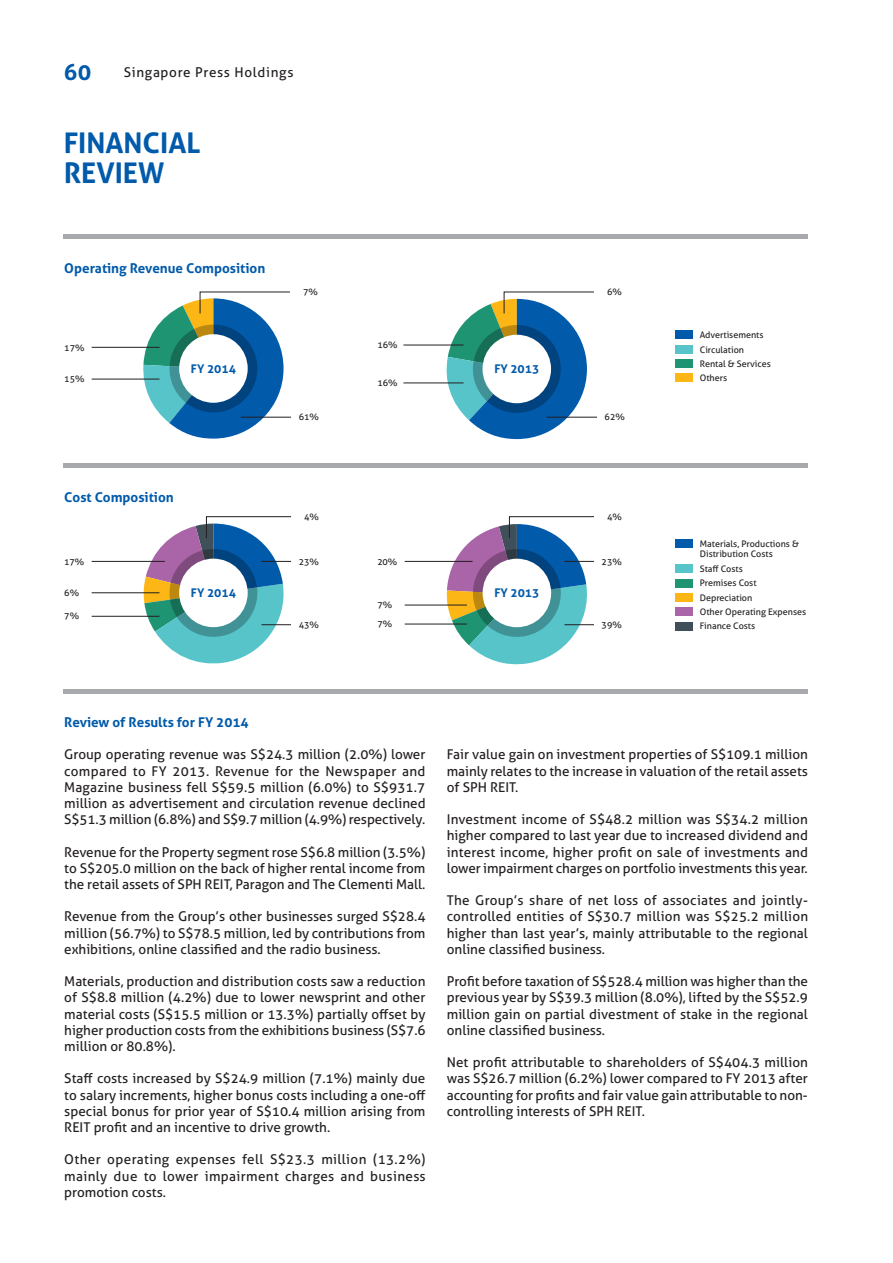
<style>
.page{position:relative;width:893px;height:1263px;background:#fff}
.page>*{position:absolute;margin:0;border:0;box-sizing:border-box;transform-origin:0 0}
.Head{font:700 28.5px "Aller";color:#015aaa}
.t1{font:700 22.5px "Aller";color:#015aaa}
.Body_Regular_-_Black{font:13.5px/16.2px "Aller";color:#231f20;text-align:justify}
.Body_-_Bold_Blue{font:700 13.5px "Aller";color:#015aaa}
.Body_Regular_-_Black-2{font:13.5px "Aller";letter-spacing:.05em;color:#231f20}
.t2{font:700 12px "Aller";color:#015aaa}
.Body_Regular_-_Black-3{font:9px/10.8px "Aller";color:#231f20}
</style>
<div class="page">
<div style="left:64px;top:234px;width:744px;height:5px;background:#a8a9ad"></div>
<div style="left:64px;top:463px;width:744px;height:5px;background:#a8a9ad"></div>
<div style="left:64px;top:689px;width:744px;height:5px;background:#a8a9ad"></div>
<div style="left:675px;top:331px;width:17px;height:8px;background:#015aaa"></div>
<div style="left:675px;top:539px;width:17px;height:8px;background:#015aaa"></div>
<div style="left:675px;top:359px;width:17px;height:9px;background:#1f9473"></div>
<div style="left:675px;top:579px;width:17px;height:8px;background:#1f9473"></div>
<div style="left:675px;top:607px;width:17px;height:9px;background:#aa65a9"></div>
<div style="left:675px;top:374px;width:17px;height:8px;background:#fcb615"></div>
<div style="left:675px;top:593px;width:17px;height:9px;background:#fcb615"></div>
<div style="left:675px;top:622px;width:17px;height:8px;background:#40505a"></div>
<div style="left:675px;top:345px;width:17px;height:8px;background:#56c4c9"></div>
<div style="left:675px;top:564px;width:17px;height:9px;background:#56c4c9"></div>
<hr style="left:92px;top:561px;width:73px;height:1px;background:#231f20">
<hr style="left:92px;top:347px;width:67px;height:1px;background:#231f20">
<hr style="left:92px;top:592px;width:67px;height:1px;background:#231f20">
<hr style="left:403px;top:345px;width:60px;height:1px;background:#231f20">
<hr style="left:92px;top:379px;width:67px;height:1px;background:#231f20">
<hr style="left:92px;top:616px;width:67px;height:1px;background:#231f20">
<hr style="left:403px;top:383px;width:60px;height:1px;background:#231f20">
<hr style="left:241px;top:417px;width:50px;height:1px;background:#231f20">
<hr style="left:547px;top:417px;width:50px;height:1px;background:#231f20">
<hr style="left:405px;top:561px;width:67px;height:1px;background:#231f20">
<hr style="left:405px;top:605px;width:62px;height:1px;background:#231f20">
<hr style="left:405px;top:624px;width:62px;height:1px;background:#231f20">
<svg style="left:446px;top:516px;width:148px;height:149px"></svg>
<svg style="left:443px;top:292px;width:151px;height:147px"></svg>
<svg style="left:142px;top:292px;width:148px;height:147px"></svg>
<svg style="left:143px;top:516px;width:148px;height:148px"></svg>
<h2 class="t1" style="left:64px;top:58px;width:29px">60</h2>
<p class="Body_Regular_-_Black-2" style="left:124px;top:64px;width:171px">Singapore Press Holdings</p>
<p class="Head" style="left:64px;top:125px;width:138px">FINANCIAL</p>
<p class="Head" style="left:64px;top:155px;width:102px">REVIEW</p>
<p class="Body_-_Bold_Blue" style="left:64px;top:260px;width:202px">Operating Revenue Composition</p>
<p class="Body_Regular_-_Black-3" style="left:64px;top:342px;width:22px">17%</p>
<p class="Body_Regular_-_Black-3" style="left:64px;top:374px;width:22px">15%</p>
<p class="t2" style="left:191px;top:361px;width:46px">FY 2014</p>
<p class="Body_-_Bold_Blue" style="left:64px;top:489px;width:111px">Cost Composition</p>
<p class="Body_Regular_-_Black-3" style="left:303px;top:287px;width:16px">7%</p>
<p class="Body_Regular_-_Black-3" style="left:607px;top:287px;width:16px">6%</p>
<p class="Body_Regular_-_Black-3" style="left:299px;top:412px;width:22px">61%</p>
<p class="Body_Regular_-_Black-3" style="left:304px;top:511px;width:16px">4%</p>
<p class="Body_Regular_-_Black-3" style="left:377px;top:340px;width:22px">16%</p>
<p class="Body_Regular_-_Black-3" style="left:377px;top:378px;width:22px">16%</p>
<p class="t2" style="left:494px;top:362px;width:46px">FY 2013</p>
<p class="Body_Regular_-_Black-3" style="left:605px;top:411px;width:22px">62%</p>
<p class="Body_Regular_-_Black-3" style="left:607px;top:511px;width:16px">4%</p>
<p class="Body_Regular_-_Black-3" style="left:299px;top:556px;width:22px">23%</p>
<p class="Body_Regular_-_Black-3" style="left:64px;top:556px;width:21px">17%</p>
<p class="Body_Regular_-_Black-3" style="left:377px;top:556px;width:21px">20%</p>
<p class="Body_Regular_-_Black-3" style="left:602px;top:556px;width:22px">23%</p>
<p class="Body_Regular_-_Black-3" style="left:64px;top:587px;width:16px">6%</p>
<p class="t2" style="left:191px;top:586px;width:46px">FY 2014</p>
<p class="t2" style="left:494px;top:586px;width:46px">FY 2013</p>
<p class="Body_Regular_-_Black-3" style="left:377px;top:600px;width:16px">7%</p>
<p class="Body_Regular_-_Black-3" style="left:64px;top:611px;width:16px">7%</p>
<p class="Body_Regular_-_Black-3" style="left:299px;top:619px;width:22px">43%</p>
<p class="Body_Regular_-_Black-3" style="left:377px;top:618px;width:16px">7%</p>
<p class="Body_Regular_-_Black-3" style="left:602px;top:619px;width:22px">39%</p>
<p class="Body_Regular_-_Black-3" style="left:700px;top:330px;width:65px">Advertisements</p>
<p class="Body_Regular_-_Black-3" style="left:700px;top:344px;width:46px">Circulation</p>
<p class="Body_Regular_-_Black-3" style="left:700px;top:358px;width:73px">Rental &amp; Services</p>
<p class="Body_Regular_-_Black-3" style="left:700px;top:373px;width:29px">Others</p>
<p class="Body_Regular_-_Black-3" style="left:700px;top:538px;width:101px">Materials, Productions &amp;<br>Distribution Costs</p>
<p class="Body_Regular_-_Black-3" style="left:700px;top:563px;width:45px">Staff Costs</p>
<p class="Body_Regular_-_Black-3" style="left:700px;top:578px;width:58px">Premises Cost</p>
<p class="Body_Regular_-_Black-3" style="left:700px;top:592px;width:54px">Depreciation</p>
<p class="Body_Regular_-_Black-3" style="left:700px;top:606px;width:108px">Other Operating Expenses</p>
<p class="Body_Regular_-_Black-3" style="left:700px;top:621px;width:57px">Finance Costs</p>
<p class="Body_-_Bold_Blue" style="left:64px;top:714px;width:186px">Review of Results for FY 2014</p>
<p class="Body_Regular_-_Black" style="left:64px;top:746px;width:363px">Group operating revenue was S$24.3 million (2.0%) lower compared to FY 2013. Revenue for the Newspaper and Magazine business fell S$59.5 million (6.0%) to S$931.7 million as advertisement and circulation revenue declined S$51.3 million (6.8%) and S$9.7 million (4.9%) respectively.</p>
<p class="Body_Regular_-_Black" style="left:64px;top:844px;width:363px">Revenue for the Property segment rose S$6.8 million (3.5%) to S$205.0 million on the back of higher rental income from the retail assets of SPH REIT, Paragon and The Clementi Mall.</p>
<p class="Body_Regular_-_Black" style="left:64px;top:908px;width:363px">Revenue from the Group’s other businesses surged S$28.4 million (56.7%) to S$78.5 million, led by contributions from exhibitions, online classified and the radio business.</p>
<p class="Body_Regular_-_Black" style="left:64px;top:973px;width:363px">Materials, production and distribution costs saw a reduction of S$8.8 million (4.2%) due to lower newsprint and other material costs (S$15.5 million or 13.3%) partially offset by higher production costs from the exhibitions business (S$7.6 million or 80.8%).</p>
<p class="Body_Regular_-_Black" style="left:64px;top:1070px;width:363px">Staff costs increased by S$24.9 million (7.1%) mainly due to salary increments, higher bonus costs including a one-off special bonus for prior year of S$10.4 million arising from REIT profit and an incentive to drive growth.</p>
<p class="Body_Regular_-_Black" style="left:64px;top:1151px;width:363px">Other operating expenses fell S$23.3 million (13.2%) mainly due to lower impairment charges and business promotion costs.</p>
<p class="Body_Regular_-_Black" style="left:447px;top:746px;width:363px">Fair value gain on investment properties of S$109.1 million mainly relates to the increase in valuation of the retail assets of SPH REIT.</p>
<p class="Body_Regular_-_Black" style="left:447px;top:811px;width:363px">Investment income of S$48.2 million was S$34.2 million higher compared to last year due to increased dividend and interest income, higher profit on sale of investments and lower impairment charges on portfolio investments this year.</p>
<p class="Body_Regular_-_Black" style="left:447px;top:892px;width:363px">The Group’s share of net loss of associates and jointly&shy;controlled entities of S$30.7 million was S$25.2 million higher than last year’s, mainly attributable to the regional online classified business.</p>
<p class="Body_Regular_-_Black" style="left:447px;top:973px;width:363px">Profit before taxation of S$528.4 million was higher than the previous year by S$39.3 million (8.0%), lifted by the S$52.9 million gain on partial divestment of stake in the regional online classified business.</p>
<p class="Body_Regular_-_Black" style="left:447px;top:1054px;width:363px">Net profit attributable to shareholders of S$404.3 million was S$26.7 million (6.2%) lower compared to FY 2013 after accounting for profits and fair value gain attributable to non&shy;controlling interests of SPH REIT.</p>
</div>
